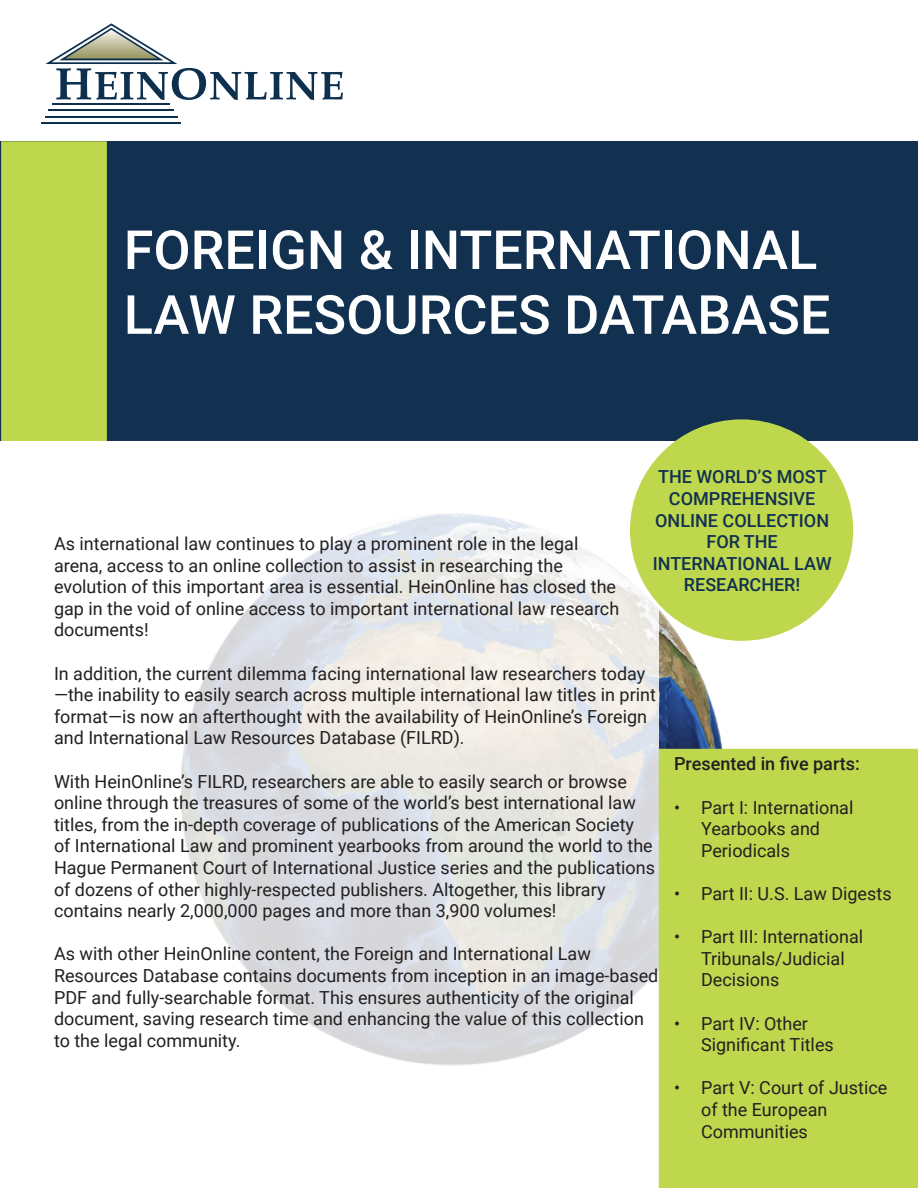
<style>
.page{position:relative;width:918px;height:1188px;background:#fff}
.page>*{position:absolute;margin:0;border:0;box-sizing:border-box;transform-origin:0 0}
.t1{font:500 54px/64.8px "Roboto";color:#fff}
.t2{font:18px/21.6px "Roboto";color:#231f20}
.t3{font:500 18px/21.6px "Roboto";color:#123150;text-align:center}
.t4{font:500 18px "Roboto";color:#231f20}
</style>
<div class="page">
<img style="left:631px;top:480px;width:145px;height:634px">
<hr style="left:52px;top:104px;width:118px;height:1px;background:#0e304f">
<hr style="left:49px;top:110px;width:125px;height:1px;background:#0e304f">
<hr style="left:45px;top:116px;width:133px;height:1px;background:#0e304f">
<hr style="left:41px;top:122px;width:140px;height:1px;background:#0e304f">
<svg style="left:45px;top:23px;width:298px;height:77px"></svg>
<div style="left:0;top:141px;width:918px;height:300px;background:#123150"></div>
<div style="left:6px;top:146px;width:96px;height:290px;background:#bed74d"></div>
<div style="left:1px;top:141px;width:106px;height:300px;border:9px solid #bed74d"></div>
<svg style="left:181px;top:513px;width:478px;height:572px"></svg>
<div style="left:634px;top:424px;width:215px;height:212px;background:#bed74d;border-radius:50%"></div>
<div style="left:630px;top:419px;width:223px;height:222px;border:9px solid #bed74d;border-radius:50%"></div>
<div style="left:663px;top:753px;width:251px;height:431px;background:#bed74d"></div>
<div style="left:659px;top:749px;width:259px;height:439px;border:9px solid #bed74d"></div>
<p class="t1" style="left:124px;top:215px;width:708px">FOREIGN &amp; INTERNATIONAL<br>LAW RESOURCES DATABASE</p>
<p class="t3" style="left:653px;top:465px;width:180px">THE WORLD’S MOST<br>COMPREHENSIVE<br>ONLINE COLLECTION<br>FOR THE<br>INTERNATIONAL LAW<br>RESEARCHER!</p>
<p class="t2" style="left:54px;top:532px;width:567px">As international law continues to play a prominent role in the legal arena, access to an online collection to assist in researching the evolution of this important area is essential. HeinOnline has closed the gap in the void of online access to important international law research documents!</p>
<p class="t2" style="left:54px;top:662px;width:604px">In addition, the current dilemma facing international law researchers today —the inability to easily search across multiple international law titles in print format—is now an afterthought with the availability of HeinOnline’s Foreign and International Law Resources Database (FILRD).</p>
<p class="t2" style="left:54px;top:770px;width:603px">With HeinOnline’s FILRD, researchers are able to easily search or browse online through the treasures of some of the world’s best international law titles, from the in-depth coverage of publications of the American Society of International Law and prominent yearbooks from around the world to the Hague Permanent Court of International Justice series and the publications of dozens of other highly-respected publishers. Altogether, this library contains nearly 2,000,000 pages and more than 3,900 volumes!</p>
<p class="t2" style="left:54px;top:942px;width:606px">As with other HeinOnline content, the Foreign and International Law Resources Database contains documents from inception in an image-based PDF and fully-searchable format. This ensures authenticity of the original document, saving research time and enhancing the value of this collection to the legal community.</p>
<p class="t4" style="left:674px;top:751px;width:187px">Presented in five parts:</p>
<p class="t2" style="left:701px;top:796px;width:154px;text-indent:-27px">• Part I: International<br>Yearbooks and<br>Periodicals</p>
<p class="t2" style="left:674px;top:882px;width:219px">• Part II: U.S. Law Digests</p>
<p class="t2" style="left:701px;top:925px;width:164px;text-indent:-27px">• Part III: International<br>Tribunals/Judicial<br>Decisions</p>
<p class="t2" style="left:701px;top:1012px;width:134px;text-indent:-27px">• Part IV: Other<br>Significant Titles</p>
<p class="t2" style="left:701px;top:1077px;width:188px;text-indent:-27px">• Part V: Court of Justice of the European<br>Communities</p>
</div>
